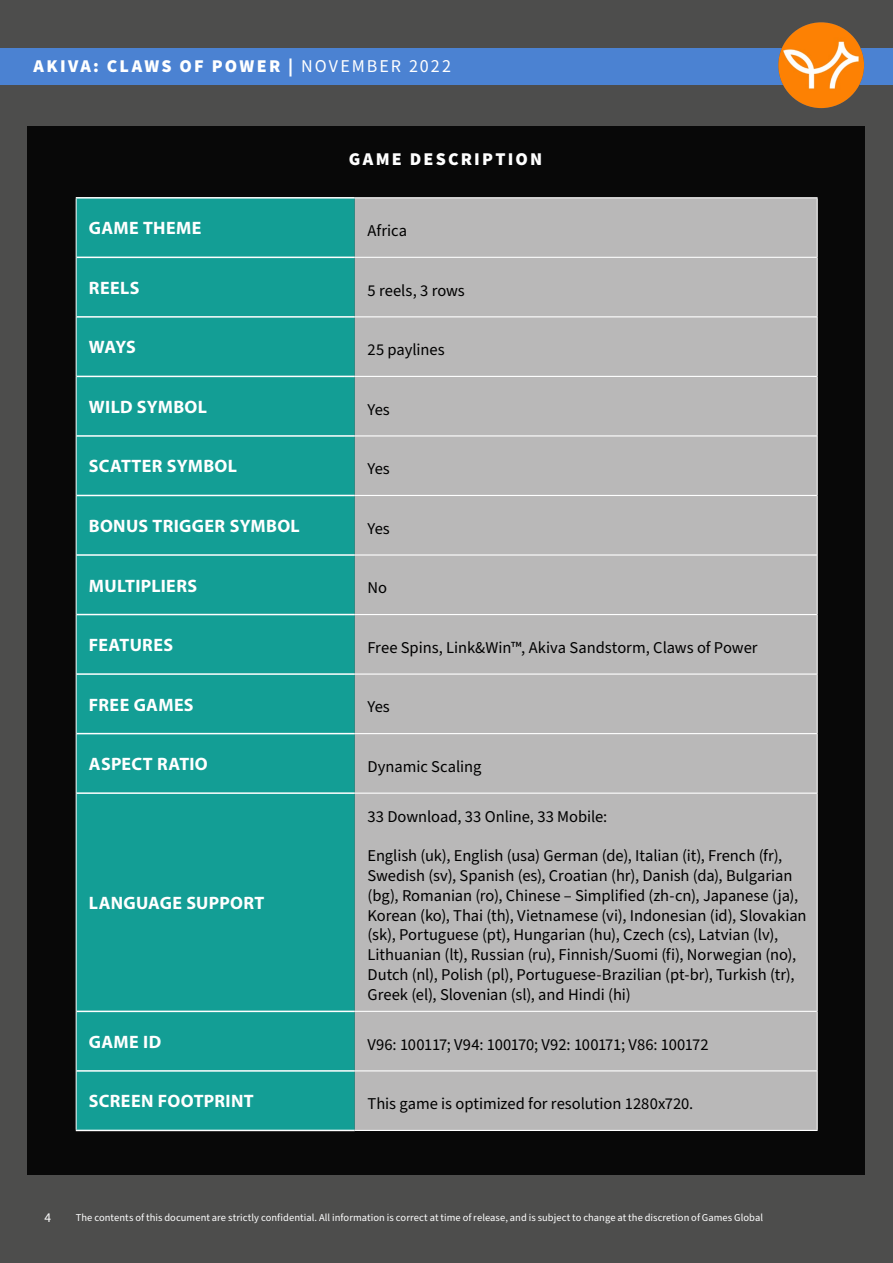
<style>
.page{position:relative;width:893px;height:1263px;background:#4d4d4c}
.page>*{position:absolute;margin:0;border:0;box-sizing:border-box;transform-origin:0 0}
.t1{font:700 18px "Myriad Pro";letter-spacing:.015em;color:#fff}
.t2{font:900 18px "Source Sans Pro";letter-spacing:.12em;color:#fff}
.t3{font:16.5px/19.8px "Source Sans Pro";letter-spacing:-.005em;color:#000}
.t4{font:13.5px "Source Sans Pro";color:#fff}
.t5{font:10.5px "Source Sans Pro";letter-spacing:.005em;color:#fff}
.s1{font-weight:400}
</style>
<div class="page">
<div style="left:0;top:48px;width:893px;height:37px;background:#4b82d2"></div>
<img style="left:778px;top:22px;width:86px;height:86px;border-radius:43px">
<div style="left:27px;top:126px;width:837px;height:1049px;background:#080808"></div>
<div style="left:77px;top:199px;width:278px;height:931px;background:#139e95"></div>
<div style="left:355px;top:198px;width:462px;height:932px;background:#b9b8b8"></div>
<div style="left:355px;top:258px;width:462px;height:753px;background:#b9b8b8"></div>
<hr style="left:77px;top:1070px;width:278px;height:2px;background:#fff">
<hr style="left:77px;top:257px;width:278px;height:1px;background:#fff">
<hr style="left:77px;top:316px;width:278px;height:2px;background:#fff">
<hr style="left:77px;top:376px;width:278px;height:1px;background:#fff">
<hr style="left:77px;top:554px;width:278px;height:2px;background:#fff">
<hr style="left:77px;top:435px;width:278px;height:2px;background:#fff">
<hr style="left:77px;top:495px;width:278px;height:1px;background:#fff">
<hr style="left:77px;top:614px;width:278px;height:1px;background:#fff">
<hr style="left:77px;top:673px;width:278px;height:2px;background:#fff">
<hr style="left:77px;top:733px;width:278px;height:1px;background:#fff">
<hr style="left:77px;top:792px;width:278px;height:2px;background:#fff">
<hr style="left:77px;top:1010px;width:278px;height:2px;background:#fff">
<hr style="left:355px;top:316px;width:462px;height:1px;background:#fff">
<hr style="left:355px;top:376px;width:462px;height:1px;background:#fff">
<hr style="left:355px;top:435px;width:462px;height:1px;background:#fff">
<hr style="left:355px;top:495px;width:462px;height:1px;background:#fff">
<hr style="left:355px;top:554px;width:462px;height:2px;background:#fff">
<hr style="left:355px;top:614px;width:462px;height:1px;background:#fff">
<hr style="left:355px;top:673px;width:462px;height:2px;background:#fff">
<hr style="left:355px;top:733px;width:462px;height:1px;background:#fff">
<hr style="left:355px;top:792px;width:462px;height:2px;background:#fff">
<hr style="left:355px;top:1011px;width:462px;height:1px;background:#fff">
<hr style="left:355px;top:1070px;width:462px;height:1px;background:#fff">
<hr style="left:355px;top:1130px;width:463px;height:1px;background:#fff">
<hr style="left:76px;top:197px;width:279px;height:2px;background:#fff">
<hr style="left:76px;top:1130px;width:279px;height:1px;background:#fff">
<hr style="left:76px;top:199px;width:1px;height:58px;background:#fff">
<hr style="left:76px;top:257px;width:1px;height:60px;background:#fff">
<hr style="left:76px;top:317px;width:1px;height:59px;background:#fff">
<hr style="left:76px;top:376px;width:1px;height:60px;background:#fff">
<hr style="left:76px;top:436px;width:1px;height:59px;background:#fff">
<hr style="left:76px;top:495px;width:1px;height:60px;background:#fff">
<hr style="left:76px;top:555px;width:1px;height:59px;background:#fff">
<hr style="left:76px;top:614px;width:1px;height:60px;background:#fff">
<hr style="left:76px;top:674px;width:1px;height:60px;background:#fff">
<hr style="left:76px;top:734px;width:1px;height:59px;background:#fff">
<hr style="left:76px;top:793px;width:1px;height:218px;background:#fff">
<hr style="left:76px;top:1011px;width:1px;height:60px;background:#fff">
<hr style="left:76px;top:1071px;width:1px;height:59px;background:#fff">
<hr style="left:817px;top:257px;width:1px;height:60px;background:#fff">
<hr style="left:817px;top:317px;width:1px;height:59px;background:#fff">
<hr style="left:817px;top:376px;width:1px;height:60px;background:#fff">
<hr style="left:817px;top:436px;width:1px;height:59px;background:#fff">
<hr style="left:817px;top:495px;width:1px;height:60px;background:#fff">
<hr style="left:817px;top:555px;width:1px;height:59px;background:#fff">
<hr style="left:817px;top:614px;width:1px;height:60px;background:#fff">
<hr style="left:817px;top:674px;width:1px;height:60px;background:#fff">
<hr style="left:817px;top:734px;width:1px;height:59px;background:#fff">
<hr style="left:817px;top:793px;width:1px;height:218px;background:#fff">
<hr style="left:817px;top:1011px;width:1px;height:60px;background:#fff">
<hr style="left:817px;top:1071px;width:1px;height:59px;background:#fff">
<hr style="left:355px;top:197px;width:463px;height:1px;background:#fff">
<hr style="left:817px;top:198px;width:1px;height:59px;background:#fff">
<hr style="left:355px;top:257px;width:462px;height:1px;background:#fff">
<p class="t2" style="left:33px;top:54px;width:419px">AKIVA: CLAWS OF POWER | <span class="s1">NOVEMBER 2022</span></p>
<p class="t2" style="left:349px;top:146px;width:195px">GAME DESCRIPTION</p>
<p class="t1" style="left:89px;top:216px;width:114px">GAME THEME</p>
<p class="t3" style="left:368px;top:221px;width:41px">Africa</p>
<p class="t1" style="left:89px;top:276px;width:52px">REELS</p>
<p class="t3" style="left:368px;top:281px;width:99px">5 reels, 3 rows</p>
<p class="t1" style="left:89px;top:336px;width:48px">WAYS</p>
<p class="t3" style="left:368px;top:340px;width:79px">25 paylines</p>
<p class="t1" style="left:89px;top:395px;width:120px">WILD SYMBOL</p>
<p class="t3" style="left:368px;top:400px;width:24px">Yes</p>
<p class="t1" style="left:89px;top:455px;width:150px">SCATTER SYMBOL</p>
<p class="t3" style="left:368px;top:459px;width:24px">Yes</p>
<p class="t1" style="left:89px;top:514px;width:212px">BONUS TRIGGER SYMBOL</p>
<p class="t3" style="left:368px;top:519px;width:24px">Yes</p>
<p class="t1" style="left:89px;top:574px;width:110px">MULTIPLIERS</p>
<p class="t3" style="left:368px;top:578px;width:21px">No</p>
<p class="t1" style="left:89px;top:633px;width:86px">FEATURES</p>
<p class="t3" style="left:368px;top:638px;width:392px">Free Spins, Link&amp;Win™, Akiva Sandstorm, Claws of Power</p>
<p class="t1" style="left:89px;top:693px;width:106px">FREE GAMES</p>
<p class="t3" style="left:368px;top:697px;width:24px">Yes</p>
<p class="t1" style="left:89px;top:752px;width:120px">ASPECT RATIO</p>
<p class="t3" style="left:368px;top:757px;width:115px">Dynamic Scaling</p>
<p class="t1" style="left:89px;top:891px;width:177px">LANGUAGE SUPPORT</p>
<p class="t3" style="left:368px;top:807px;width:241px">33 Download, 33 Online, 33 Mobile:</p>
<p class="t3" style="left:368px;top:846px;width:441px">English (uk), English (usa) German (de), Italian (it), French (fr), Swedish (sv), Spanish (es), Croatian (hr), Danish (da), Bulgarian (bg), Romanian (ro), Chinese – Simplified (zh-cn), Japanese (ja), Korean (ko), Thai (th), Vietnamese (vi), Indonesian (id), Slovakian (sk), Portuguese (pt), Hungarian (hu), Czech (cs), Latvian (lv), Lithuanian (lt), Russian (ru), Finnish/Suomi (fi), Norwegian (no), Dutch (nl), Polish (pl), Portuguese-Brazilian (pt-br), Turkish (tr), Greek (el), Slovenian (sl), and Hindi (hi)</p>
<p class="t1" style="left:89px;top:1030px;width:74px">GAME ID</p>
<p class="t3" style="left:368px;top:1035px;width:343px">V96: 100117; V94: 100170; V92: 100171; V86: 100172</p>
<p class="t1" style="left:89px;top:1089px;width:166px">SCREEN FOOTPRINT</p>
<p class="t3" style="left:368px;top:1094px;width:327px">This game is optimized for resolution 1280x720.</p>
<p class="t4" style="left:44px;top:1208px;width:8px">4</p>
<p class="t5" style="left:76px;top:1210px;width:689px">The contents of this document are strictly confidential. All information is correct at time of release, and is subject to change at the discretion of Games Global</p>
</div>
